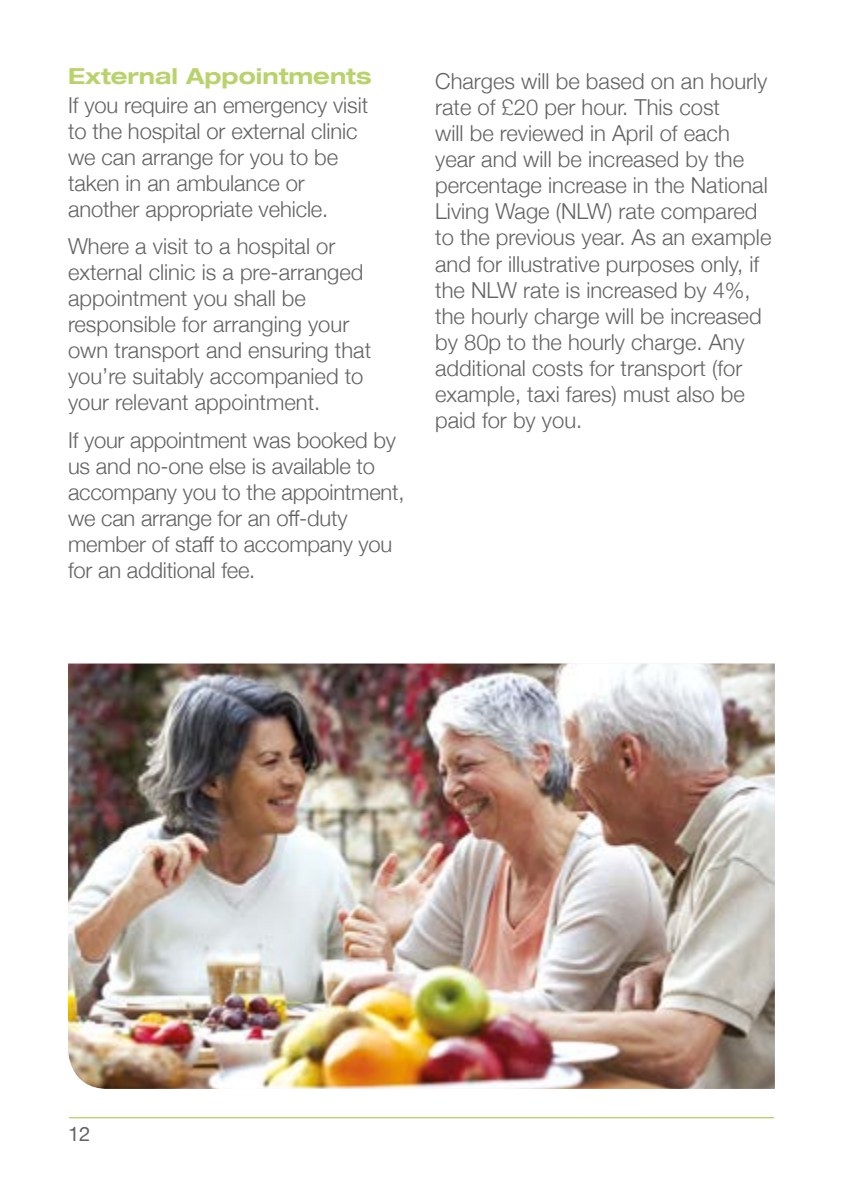
<style>
.page{position:relative;width:842px;height:1191px;background:#fff}
.page>*{position:absolute;margin:0;border:0;box-sizing:border-box;transform-origin:0 0}
.t1{font:300 22px/26px "Helvetica Neue";color:#646363}
.t2{font:700 expanded 22px "Helvetica Neue";color:#b9d26b}
.t3{font:20px "Helvetica Neue";color:#646363}
</style>
<div class="page">
<hr style="left:69px;top:1117px;width:705px;height:1px;background:#9dc431">
<img style="left:68px;top:663px;width:707px;height:426px">
<p class="t2" style="left:68px;top:62px;width:305px">External Appointments</p>
<p class="t1" style="left:68px;top:90px;width:302px">If you require an emergency visit to the hospital or external clinic we can arrange for you to be taken in an ambulance or another appropriate vehicle.</p>
<p class="t1" style="left:68px;top:232px;width:305px">Where a visit to a hospital or external clinic is a pre-arranged appointment you shall be responsible for arranging your own transport and ensuring that you’re suitably accompanied to your relevant appointment.</p>
<p class="t1" style="left:68px;top:425px;width:338px">If your appointment was booked by us and no-one else is available to accompany you to the appointment, we can arrange for an off-duty member of staff to accompany you for an additional fee.</p>
<p class="t1" style="left:435px;top:67px;width:338px">Charges will be based on an hourly rate of £20 per hour. This cost<br>will be reviewed in April of each year and will be increased by the percentage increase in the National<br>Living Wage (NLW) rate compared to the previous year. As an example and for illustrative purposes only, if the NLW rate is increased by 4%, the hourly charge will be increased by 80p to the hourly charge. Any additional costs for transport (for example, taxi fares) must also be paid for by you.</p>
<p class="t3" style="left:68px;top:1119px;width:24px">12</p>
</div>
